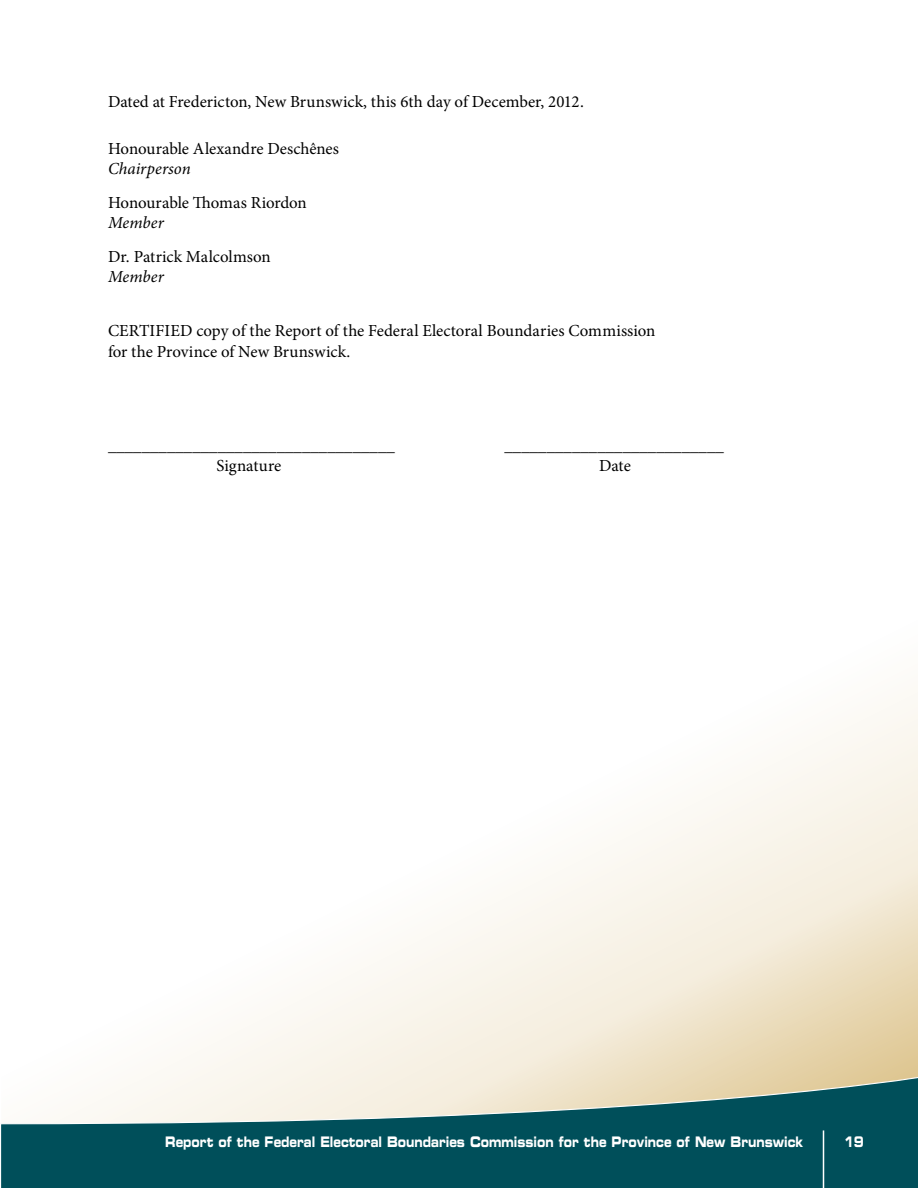
<style>
.page{position:relative;width:918px;height:1188px;background:#fff}
.page>*{position:absolute;margin:0;border:0;box-sizing:border-box;transform-origin:0 0}
.t1{font:16.8px/20.2px "Minion Pro";color:#000}
.t2{font:italic 16.8px "Minion Pro";color:#000}
.t3{font:14.55px "Eurostile Bold Extended Two";color:#fff;scale:.7 1}
</style>
<div class="page">
<svg style="left:171px;top:692px;width:747px;height:373px"></svg>
<svg style="left:1px;top:1065px;width:917px;height:123px;background:#5b8a8a"></svg>
<hr style="left:823px;top:1130px;width:1px;height:58px;background:#fff">
<p class="t1" style="left:108px;top:91px;width:477px">Dated at Fredericton, New Brunswick, this 6th day of December, 2012.</p>
<p class="t1" style="left:108px;top:139px;width:233px">Honourable Alexandre Deschênes</p>
<p class="t2" style="left:108px;top:157px;width:84px">Chairperson</p>
<p class="t1" style="left:108px;top:193px;width:200px">Honourable Thomas Riordon</p>
<p class="t2" style="left:108px;top:211px;width:57px">Member</p>
<p class="t1" style="left:108px;top:247px;width:164px">Dr. Patrick Malcolmson</p>
<p class="t2" style="left:108px;top:265px;width:57px">Member</p>
<p class="t1" style="left:108px;top:321px;width:549px">CERTIFIED copy of the Report of the Federal Electoral Boundaries Commission for the Province of New Brunswick.</p>
<p class="t1" style="left:108px;top:436px;width:288px">__________________________________</p>
<p class="t1" style="left:505px;top:436px;width:221px">__________________________</p>
<p class="t1" style="left:217px;top:456px;width:66px">Signature</p>
<p class="t1" style="left:599px;top:456px;width:33px">Date</p>
<p class="t3" style="left:165px;top:1132px;width:913px">Report of the Federal Electoral Boundaries Commission for the Province of New Brunswick</p>
<p class="t3" style="left:844px;top:1132px;width:30px">19</p>
</div>
